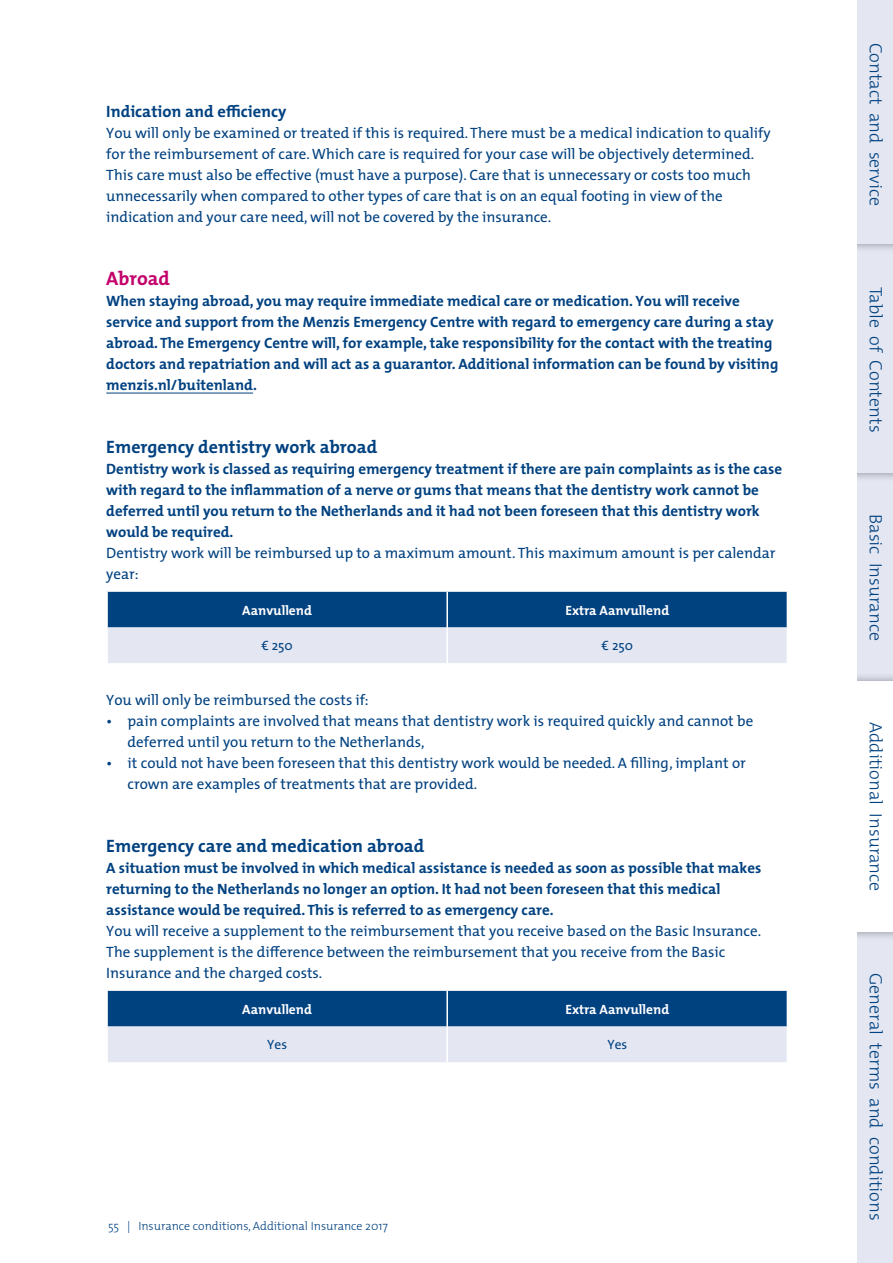
<style>
.page{position:relative;width:893px;height:1263px;background:#fff}
.page>*{position:absolute;margin:0;border:0;box-sizing:border-box;transform-origin:0 0}
.t1{font:700 19.5px "The Mix";color:#c3006b}
.t2{font:300 18px "The Mix";color:#004180}
.t3{font:700 18px "The Mix";color:#004180}
.t4{font:700 16.5px "The Mix";color:#004180}
.t5{font:15px/21px "The Mix";color:#004180}
.t6{font:700 15px/21px "The Mix";color:#004180}
.t7{font:700 13.5px "The Mix";color:#fff}
.t8{font:13.5px "The Mix";color:#004180}
.t9{font:300 12px "The Mix";color:#004180}
.s1{font-size:16.5px;color:#e4e7f2}
.s2{font-size:16.5px;color:#fff}
</style>
<div class="page">
<hr style="left:106px;top:393px;width:147px;height:1px;background:#004180">
<svg style="left:108px;top:592px;width:679px;height:71px;background:#7394b9"></svg>
<hr style="left:446px;top:592px;width:2px;height:35px;background:#fff">
<hr style="left:446px;top:627px;width:2px;height:36px;background:#fff">
<svg style="left:108px;top:991px;width:679px;height:71px;background:#7294b9"></svg>
<hr style="left:446px;top:991px;width:2px;height:35px;background:#fff">
<hr style="left:446px;top:1026px;width:2px;height:36px;background:#fff">
<div style="left:845px;top:932px;width:48px;height:331px;background:#e4e7f2"></div>
<div style="left:845px;top:472px;width:48px;height:209px;background:#e4e7f2"></div>
<div style="left:835px;top:672px;width:58px;height:269px;background:#000;opacity:.4"></div>
<div style="left:845px;top:681px;width:48px;height:251px;background:#fff"></div>
<div style="left:835px;top:234px;width:58px;height:248px;background:#000;opacity:.4"></div>
<div style="left:845px;top:244px;width:48px;height:228px;background:#e4e7f2"></div>
<div style="left:835px;top:0;width:58px;height:253px;background:#000;opacity:.4"></div>
<div style="left:845px;top:0;width:48px;height:244px;background:#e4e7f2"></div>
<div style="left:829px;top:0;width:28px;height:1263px;background:#fff"></div>
<p class="t4" style="left:106px;top:98px;width:182px">Indication and efficiency</p>
<p class="t5" style="left:106px;top:122px;width:666px">You will only be examined or treated if this is required. There must be a medical indication to qualify for the reimbursement of care. Which care is required for your case will be objectively determined.<br>This care must also be effective (must have a purpose). Care that is unnecessary or costs too much unnecessarily when compared to other types of care that is on an equal footing in view of the indication and your care need, will not be covered by the insurance.</p>
<h1 class="t1" style="left:106px;top:262px;width:65px">Abroad</h1>
<p class="t6" style="left:106px;top:290px;width:673px">When staying abroad, you may require immediate medical care or medication. You will receive service and support from the Menzis Emergency Centre with regard to emergency care during a stay abroad. The Emergency Centre will, for example, take responsibility for the contact with the treating doctors and repatriation and will act as a guarantor. Additional information can be found by visiting menzis.nl/buitenland.</p>
<p class="t3" style="left:106px;top:432px;width:273px">Emergency dentistry work abroad</p>
<p class="t6" style="left:106px;top:458px;width:677px">Dentistry work is classed as requiring emergency treatment if there are pain complaints as is the case with regard to the inflammation of a nerve or gums that means that the dentistry work cannot be deferred until you return to the Netherlands and it had not been foreseen that this dentistry work would be required.</p>
<p class="t5" style="left:106px;top:542px;width:671px">Dentistry work will be reimbursed up to a maximum amount. This maximum amount is per calendar year:</p>
<p class="t7" style="left:242px;top:599px;width:71px">Aanvullend</p>
<p class="t7" style="left:565px;top:599px;width:105px">Extra Aanvullend</p>
<p class="t8" style="left:261px;top:634px;width:33px">€ 250</p>
<p class="t8" style="left:602px;top:634px;width:33px">€ 250</p>
<p class="t5" style="left:106px;top:689px;width:264px">You will only be reimbursed the costs if:</p>
<p class="t5" style="left:128px;top:710px;width:627px;text-indent:-21px">• pain complaints are involved that means that dentistry work is required quickly and cannot be deferred until you return to the Netherlands,</p>
<p class="t5" style="left:128px;top:752px;width:620px;text-indent:-21px">• it could not have been foreseen that this dentistry work would be needed. A filling, implant or crown are examples of treatments that are provided.</p>
<p class="t3" style="left:106px;top:831px;width:320px">Emergency care and medication abroad</p>
<p class="t6" style="left:106px;top:857px;width:656px">A situation must be involved in which medical assistance is needed as soon as possible that makes returning to the Netherlands no longer an option. It had not been foreseen that this medical assistance would be required. This is referred to as emergency care.</p>
<p class="t5" style="left:106px;top:920px;width:656px">You will receive a supplement to the reimbursement that you receive based on the Basic Insurance.<br>The supplement is the difference between the reimbursement that you receive from the Basic<br>Insurance and the charged costs.</p>
<p class="t7" style="left:242px;top:998px;width:71px">Aanvullend</p>
<p class="t7" style="left:565px;top:998px;width:105px">Extra Aanvullend</p>
<p class="t8" style="left:267px;top:1033px;width:21px">Yes</p>
<p class="t8" style="left:607px;top:1033px;width:21px">Yes</p>
<p class="t9" style="left:108px;top:1216px;width:281px">55 | Insurance conditions, Additional Insurance 2017</p>
<p class="t2" style="left:891px;top:43px;width:165px;rotate:90deg">Contact<span class="s1">_</span>and<span class="s1">_</span>service</p>
<p class="t2" style="left:891px;top:287px;width:147px;rotate:90deg">Table<span class="s1">_</span>of<span class="s1">_</span>Contents</p>
<p class="t2" style="left:891px;top:514px;width:128px;rotate:90deg">Basic<span class="s1">_</span>Insurance</p>
<p class="t2" style="left:891px;top:722px;width:170px;rotate:90deg">Additional<span class="s2">_</span>Insurance</p>
<p class="t2" style="left:891px;top:973px;width:249px;rotate:90deg">General<span class="s1">_</span>terms<span class="s1">_</span>and<span class="s1">_</span>conditions</p>
</div>
